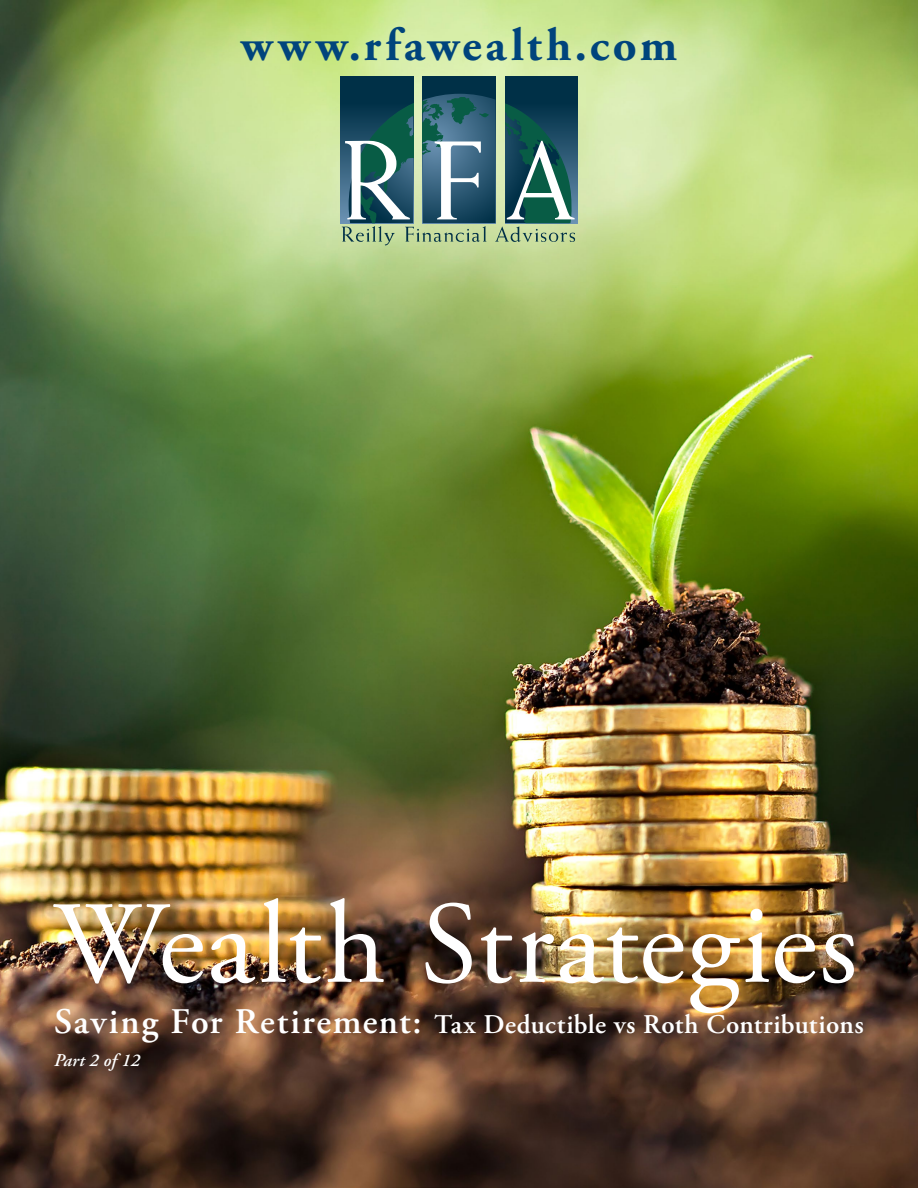
<style>
.page{position:relative;width:918px;height:1188px;background:#fff}
.page>*{position:absolute;margin:0;border:0;box-sizing:border-box;transform-origin:0 0}
.t1{font:117px "Adobe Garamond Pro";letter-spacing:.015em;color:#fff}
.t2{font:700 46.5px "Adobe Garamond Pro";letter-spacing:.085em;color:#00447c}
.t3{font:600 27px "Adobe Garamond Pro";letter-spacing:.015em;color:#fff}
.t4{font:italic 600 18px "Adobe Garamond Pro";letter-spacing:.01em;color:#fff}
.s1{font-size:36px}
</style>
<div class="page">
<img style="left:0;top:0;width:918px;height:1188px">
<svg style="left:505px;top:76px;width:73px;height:147px;background:#0b3a52"></svg>
<div style="left:423px;top:76px;width:73px;height:147px;background:#003047"></div>
<div style="left:340px;top:76px;width:73px;height:147px;background:linear-gradient(to right,#003047,#003047)"></div>
<svg style="left:342px;top:94px;width:233px;height:151px;background:#557f7e"></svg>
<h2 class="t2" style="left:241px;top:19px;width:438px">www.rfawealth.com</h2>
<h1 class="t1" style="left:54px;top:874px;width:805px">Wealth Strategies</h1>
<p class="t3" style="left:54px;top:1009px;width:811px"><span class="s1">Saving For Retirement:</span> Tax Deductible vs Roth Contributions</p>
<p class="t4" style="left:54px;top:1050px;width:87px">Part 2 of 12</p>
</div>
